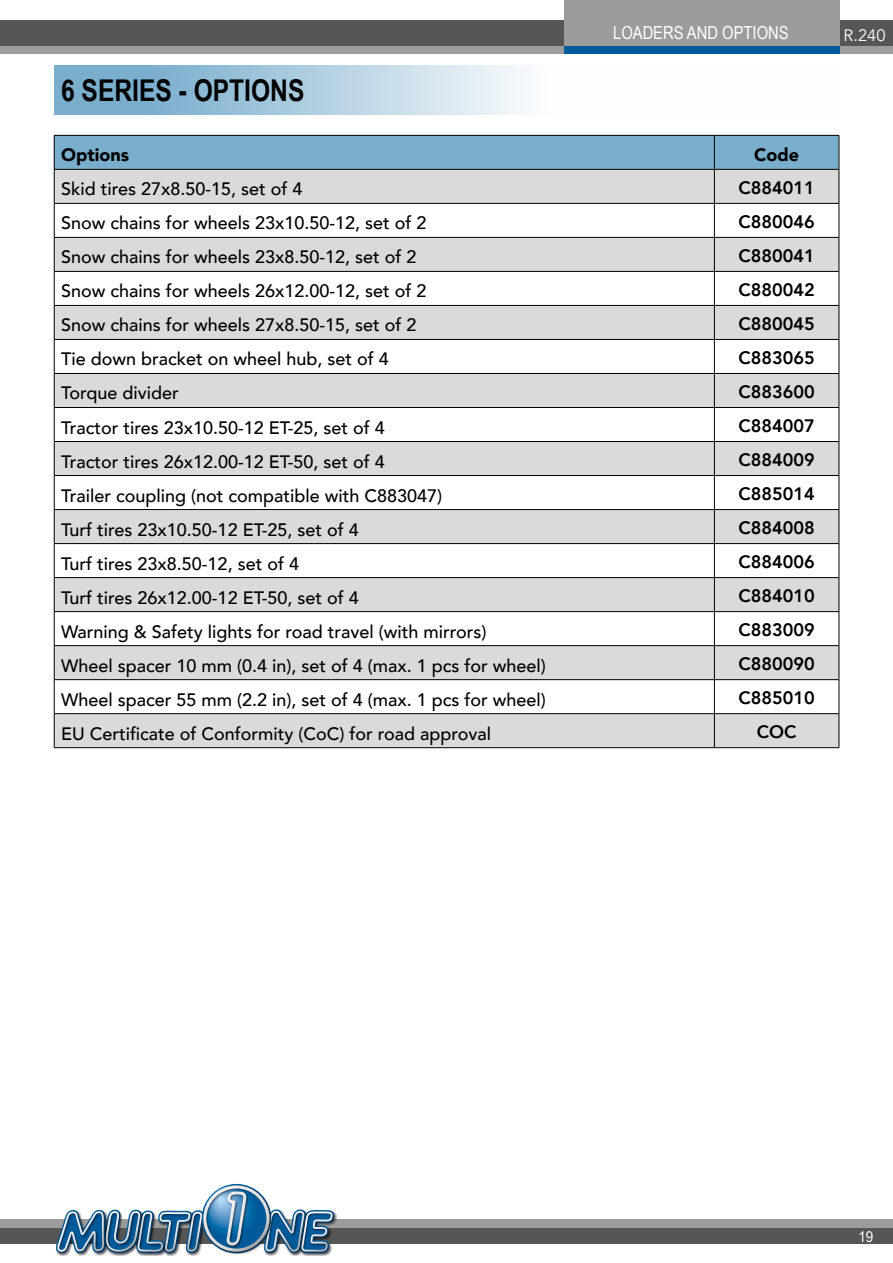
<style>
.page{position:relative;width:893px;height:1263px;background:#fff}
.page>*{position:absolute;margin:0;border:0;box-sizing:border-box;transform-origin:0 0}
.nome_macchina_no_som{font:700 30px "Arial Narrow";color:#000}
.testo_tabella{font:500 18px "Avenir";color:#000}
.codice{font:800 18px "Avenir";color:#000}
.categoria_accessori{font:18px "Arial Narrow";color:#fff}
.titolo_tabella{font:900 18px "Avenir";color:#000}
.titolo_tabella_centr{font:900 18px "Avenir";color:#000}
.t1{font:16.5px "Avenir";color:#fff}
.t2{font:14.85px "Arial Narrow";color:#fff;scale:1.11 1}
</style>
<div class="page">
<div style="left:0;top:45px;width:893px;height:9px;background:#9c9c9c"></div>
<div style="left:564px;top:45px;width:276px;height:9px;background:#00599a"></div>
<div style="left:0;top:20px;width:893px;height:25px;background:#565655"></div>
<div style="left:0;top:1219px;width:893px;height:9px;background:#9c9c9c"></div>
<div style="left:0;top:1228px;width:893px;height:16px;background:#565655"></div>
<div style="left:564px;top:0;width:276px;height:45px;background:#9c9c9c"></div>
<svg style="left:55px;top:1184px;width:281px;height:72px"></svg>
<svg style="left:54px;top:66px;width:470px;height:49px;background:#aacbde"></svg>
<div style="left:55px;top:136px;width:784px;height:33px;background:#7aaecd"></div>
<svg style="left:55px;top:170px;width:784px;height:577px;fill:#dadad9"></svg>
<hr style="left:714px;top:136px;width:1px;height:33px;background:#000">
<hr style="left:839px;top:136px;width:1px;height:33px;background:#000">
<hr style="left:54px;top:170px;width:1px;height:33px;background:#000">
<hr style="left:714px;top:170px;width:1px;height:33px;background:#000">
<hr style="left:839px;top:169px;width:1px;height:34px;background:#000">
<hr style="left:54px;top:203px;width:660px;height:1px;background:#000">
<hr style="left:54px;top:204px;width:1px;height:33px;background:#000">
<hr style="left:714px;top:203px;width:125px;height:1px;background:#000">
<hr style="left:714px;top:204px;width:1px;height:33px;background:#000">
<hr style="left:839px;top:204px;width:1px;height:33px;background:#000">
<hr style="left:54px;top:237px;width:660px;height:1px;background:#000">
<hr style="left:54px;top:238px;width:1px;height:33px;background:#000">
<hr style="left:714px;top:237px;width:125px;height:1px;background:#000">
<hr style="left:714px;top:238px;width:1px;height:33px;background:#000">
<hr style="left:839px;top:238px;width:1px;height:33px;background:#000">
<hr style="left:54px;top:271px;width:660px;height:1px;background:#000">
<hr style="left:54px;top:272px;width:1px;height:33px;background:#000">
<hr style="left:714px;top:271px;width:125px;height:1px;background:#000">
<hr style="left:714px;top:272px;width:1px;height:33px;background:#000">
<hr style="left:839px;top:272px;width:1px;height:33px;background:#000">
<hr style="left:54px;top:305px;width:660px;height:1px;background:#000">
<hr style="left:54px;top:306px;width:1px;height:33px;background:#000">
<hr style="left:714px;top:305px;width:125px;height:1px;background:#000">
<hr style="left:714px;top:306px;width:1px;height:33px;background:#000">
<hr style="left:839px;top:306px;width:1px;height:33px;background:#000">
<hr style="left:54px;top:339px;width:660px;height:1px;background:#000">
<hr style="left:54px;top:340px;width:1px;height:33px;background:#000">
<hr style="left:714px;top:339px;width:125px;height:1px;background:#000">
<hr style="left:714px;top:340px;width:1px;height:33px;background:#000">
<hr style="left:839px;top:340px;width:1px;height:33px;background:#000">
<hr style="left:54px;top:373px;width:660px;height:1px;background:#000">
<hr style="left:54px;top:374px;width:1px;height:33px;background:#000">
<hr style="left:714px;top:373px;width:125px;height:1px;background:#000">
<hr style="left:714px;top:374px;width:1px;height:33px;background:#000">
<hr style="left:839px;top:374px;width:1px;height:33px;background:#000">
<hr style="left:54px;top:407px;width:660px;height:1px;background:#000">
<hr style="left:54px;top:408px;width:1px;height:33px;background:#000">
<hr style="left:714px;top:407px;width:125px;height:1px;background:#000">
<hr style="left:714px;top:408px;width:1px;height:33px;background:#000">
<hr style="left:839px;top:408px;width:1px;height:33px;background:#000">
<hr style="left:54px;top:441px;width:660px;height:1px;background:#000">
<hr style="left:54px;top:442px;width:1px;height:33px;background:#000">
<hr style="left:714px;top:441px;width:125px;height:1px;background:#000">
<hr style="left:714px;top:442px;width:1px;height:33px;background:#000">
<hr style="left:839px;top:442px;width:1px;height:33px;background:#000">
<hr style="left:54px;top:475px;width:660px;height:1px;background:#000">
<hr style="left:54px;top:476px;width:1px;height:33px;background:#000">
<hr style="left:714px;top:475px;width:125px;height:1px;background:#000">
<hr style="left:714px;top:476px;width:1px;height:33px;background:#000">
<hr style="left:839px;top:476px;width:1px;height:33px;background:#000">
<hr style="left:54px;top:509px;width:660px;height:1px;background:#000">
<hr style="left:54px;top:510px;width:1px;height:33px;background:#000">
<hr style="left:714px;top:509px;width:125px;height:1px;background:#000">
<hr style="left:714px;top:510px;width:1px;height:33px;background:#000">
<hr style="left:839px;top:510px;width:1px;height:33px;background:#000">
<hr style="left:54px;top:543px;width:660px;height:1px;background:#000">
<hr style="left:54px;top:544px;width:1px;height:33px;background:#000">
<hr style="left:714px;top:543px;width:125px;height:1px;background:#000">
<hr style="left:714px;top:544px;width:1px;height:33px;background:#000">
<hr style="left:839px;top:544px;width:1px;height:33px;background:#000">
<hr style="left:54px;top:577px;width:660px;height:1px;background:#000">
<hr style="left:54px;top:578px;width:1px;height:33px;background:#000">
<hr style="left:714px;top:577px;width:125px;height:1px;background:#000">
<hr style="left:714px;top:578px;width:1px;height:33px;background:#000">
<hr style="left:839px;top:578px;width:1px;height:33px;background:#000">
<hr style="left:54px;top:611px;width:660px;height:1px;background:#000">
<hr style="left:54px;top:612px;width:1px;height:33px;background:#000">
<hr style="left:714px;top:611px;width:125px;height:1px;background:#000">
<hr style="left:714px;top:612px;width:1px;height:33px;background:#000">
<hr style="left:839px;top:612px;width:1px;height:33px;background:#000">
<hr style="left:54px;top:645px;width:660px;height:1px;background:#000">
<hr style="left:54px;top:646px;width:1px;height:33px;background:#000">
<hr style="left:714px;top:645px;width:125px;height:1px;background:#000">
<hr style="left:714px;top:646px;width:1px;height:33px;background:#000">
<hr style="left:839px;top:646px;width:1px;height:33px;background:#000">
<hr style="left:54px;top:679px;width:660px;height:1px;background:#000">
<hr style="left:54px;top:680px;width:1px;height:33px;background:#000">
<hr style="left:714px;top:679px;width:125px;height:1px;background:#000">
<hr style="left:714px;top:680px;width:1px;height:33px;background:#000">
<hr style="left:839px;top:680px;width:1px;height:33px;background:#000">
<hr style="left:54px;top:713px;width:660px;height:1px;background:#000">
<hr style="left:54px;top:714px;width:1px;height:33px;background:#000">
<hr style="left:714px;top:713px;width:125px;height:1px;background:#000">
<hr style="left:714px;top:714px;width:1px;height:33px;background:#000">
<hr style="left:839px;top:714px;width:1px;height:33px;background:#000">
<hr style="left:54px;top:747px;width:660px;height:1px;background:#000">
<hr style="left:714px;top:747px;width:125px;height:1px;background:#000">
<hr style="left:54px;top:135px;width:660px;height:1px;background:#000">
<hr style="left:54px;top:136px;width:1px;height:33px;background:#000">
<hr style="left:714px;top:135px;width:125px;height:1px;background:#000">
<hr style="left:54px;top:169px;width:660px;height:1px;background:#000">
<hr style="left:714px;top:169px;width:125px;height:1px;background:#000">
<p class="nome_macchina_no_som" style="left:61px;top:68px;width:245px">6 SERIES - OPTIONS</p>
<p class="categoria_accessori" style="left:613px;top:20px;width:177px">LOADERS AND OPTIONS</p>
<p class="titolo_tabella" style="left:61px;top:140px;width:69px">Options</p>
<p class="titolo_tabella_centr" style="left:754px;top:140px;width:46px">Code</p>
<p class="testo_tabella" style="left:61px;top:174px;width:243px">Skid tires 27x8.50-15, set of 4</p>
<p class="codice" style="left:738px;top:174px;width:78px">C884011</p>
<p class="testo_tabella" style="left:61px;top:208px;width:367px">Snow chains for wheels 23x10.50-12, set of 2</p>
<p class="codice" style="left:738px;top:208px;width:78px">C880046</p>
<p class="testo_tabella" style="left:61px;top:242px;width:357px">Snow chains for wheels 23x8.50-12, set of 2</p>
<p class="codice" style="left:738px;top:242px;width:78px">C880041</p>
<p class="testo_tabella" style="left:61px;top:276px;width:367px">Snow chains for wheels 26x12.00-12, set of 2</p>
<p class="codice" style="left:738px;top:276px;width:78px">C880042</p>
<p class="testo_tabella" style="left:61px;top:310px;width:357px">Snow chains for wheels 27x8.50-15, set of 2</p>
<p class="codice" style="left:738px;top:310px;width:78px">C880045</p>
<p class="testo_tabella" style="left:61px;top:344px;width:329px">Tie down bracket on wheel hub, set of 4</p>
<p class="codice" style="left:738px;top:344px;width:78px">C883065</p>
<p class="testo_tabella" style="left:61px;top:378px;width:119px">Torque divider</p>
<p class="codice" style="left:738px;top:378px;width:78px">C883600</p>
<p class="testo_tabella" style="left:61px;top:412px;width:325px">Tractor tires 23x10.50-12 ET-25, set of 4</p>
<p class="codice" style="left:738px;top:412px;width:78px">C884007</p>
<p class="testo_tabella" style="left:61px;top:446px;width:325px">Tractor tires 26x12.00-12 ET-50, set of 4</p>
<p class="codice" style="left:738px;top:446px;width:78px">C884009</p>
<p class="testo_tabella" style="left:61px;top:480px;width:383px">Trailer coupling (not compatible with C883047)</p>
<p class="codice" style="left:738px;top:480px;width:78px">C885014</p>
<p class="testo_tabella" style="left:61px;top:514px;width:299px">Turf tires 23x10.50-12 ET-25, set of 4</p>
<p class="codice" style="left:738px;top:514px;width:78px">C884008</p>
<p class="testo_tabella" style="left:61px;top:548px;width:239px">Turf tires 23x8.50-12, set of 4</p>
<p class="codice" style="left:738px;top:548px;width:78px">C884006</p>
<p class="testo_tabella" style="left:61px;top:582px;width:299px">Turf tires 26x12.00-12 ET-50, set of 4</p>
<p class="codice" style="left:738px;top:582px;width:78px">C884010</p>
<p class="testo_tabella" style="left:61px;top:616px;width:427px">Warning &amp; Safety lights for road travel (with mirrors)</p>
<p class="codice" style="left:738px;top:616px;width:78px">C883009</p>
<p class="testo_tabella" style="left:61px;top:650px;width:486px">Wheel spacer 10 mm (0.4 in), set of 4 (max. 1 pcs for wheel)</p>
<p class="codice" style="left:738px;top:650px;width:78px">C880090</p>
<p class="testo_tabella" style="left:61px;top:684px;width:486px">Wheel spacer 55 mm (2.2 in), set of 4 (max. 1 pcs for wheel)</p>
<p class="codice" style="left:738px;top:684px;width:78px">C885010</p>
<p class="testo_tabella" style="left:61px;top:718px;width:432px">EU Certificate of Conformity (CoC) for road approval</p>
<p class="codice" style="left:757px;top:718px;width:41px">COC</p>
<p class="t1" style="left:844px;top:25px;width:43px">R.240</p>
<p class="t2" style="left:858px;top:1226px;width:15px">19</p>
</div>
